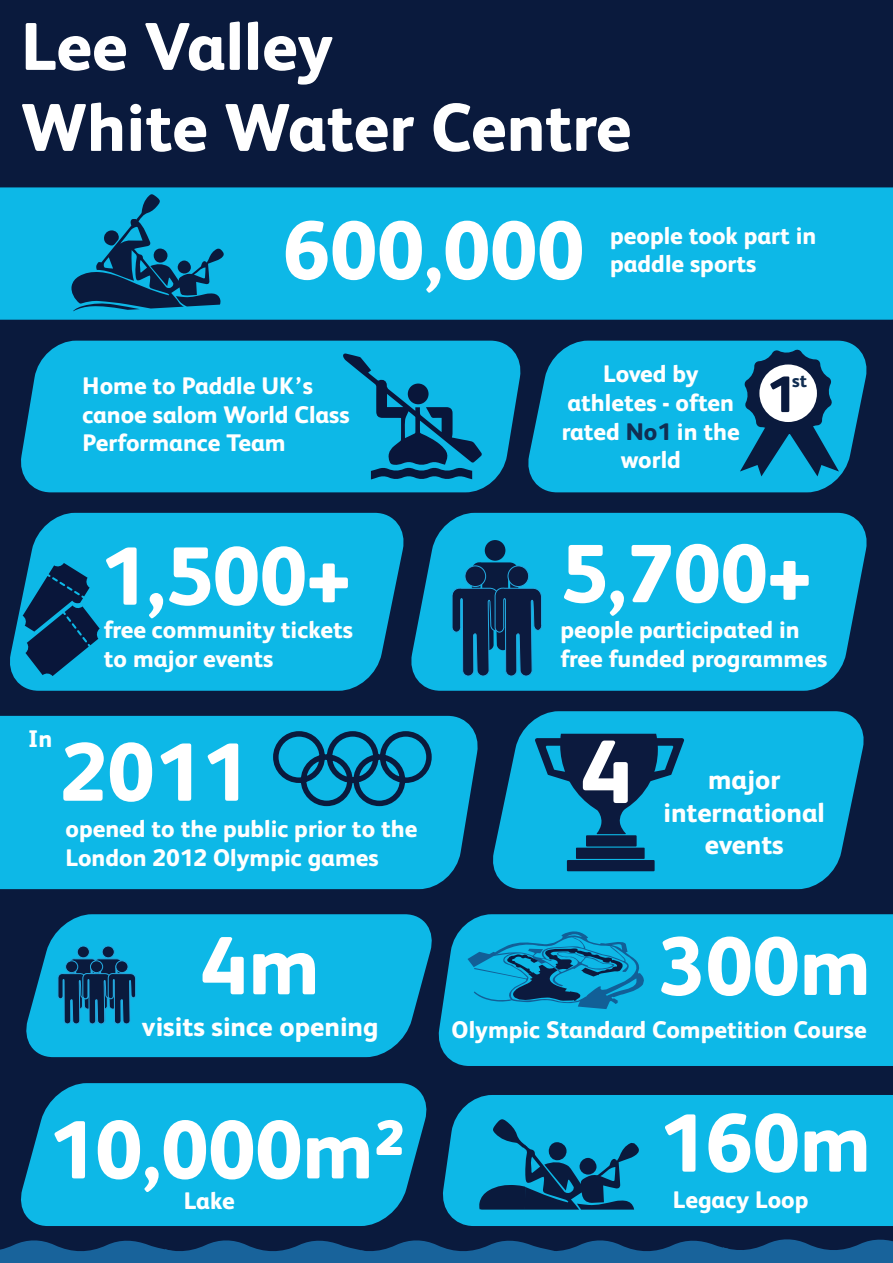
<style>
.page{position:relative;width:893px;height:1263px;background:#0a1a3d}
.page>*{position:absolute;margin:0;border:0;box-sizing:border-box;transform-origin:0 0}
.t1{font:800 90px "FS Albert";color:#fff}
.t2{font:800 82.5px "FS Albert";color:#fff}
.t3{font:800 67.5px/81px "FS Albert";color:#fff}
.t4{font:800 51.3px "FS Albert";color:#0a1a3d}
.t5{font:800 27px/32.4px "FS Albert";color:#fff;text-align:center}
.t6{font:800 24px/28.8px "FS Albert";color:#fff}
.t7{font:800 18px "FS Albert";color:#112e52}
.s1{color:#112e52}
</style>
<div class="page">
<svg style="left:21px;top:1083px;width:406px;height:143px;background:#0cabd9"></svg>
<div style="left:443px;top:1095px;width:450px;height:131px;background:#0db8e7"></div>
<div style="left:415px;top:513px;width:452px;height:178px;background:#0db8e7"></div>
<div style="left:10px;top:513px;width:359px;height:178px;background:#0db8e7"></div>
<div style="left:0;top:716px;width:478px;height:173px;background:#0db8e7"></div>
<svg style="left:493px;top:711px;width:371px;height:178px;background:#0ca6d3"></svg>
<div style="left:21px;top:341px;width:322px;height:151px;background:#0db8e7"></div>
<div style="left:543px;top:341px;width:324px;height:151px;background:#0db8e7"></div>
<svg style="left:26px;top:914px;width:406px;height:143px;background:#0caad8"></svg>
<div style="left:0;top:187px;width:893px;height:133px;background:#0db8e7"></div>
<svg style="left:0;top:1239px;width:893px;height:24px"></svg>
<div style="left:438px;top:914px;width:455px;height:152px;background:#0db8e7"></div>
<svg style="left:740px;top:349px;width:99px;height:127px"></svg>
<svg style="left:270px;top:728px;width:164px;height:81px"></svg>
<div style="left:77px;top:946px;width:12px;height:12px;background:#0a1a3d;border-radius:50%"></div>
<div style="left:77px;top:946px;width:13px;height:12px;border:1px solid #24aae1;border-radius:50%"></div>
<div style="left:102px;top:946px;width:12px;height:12px;background:#0a1a3d;border-radius:50%"></div>
<div style="left:102px;top:946px;width:13px;height:12px;border:1px solid #24aae1;border-radius:50%"></div>
<svg style="left:57px;top:958px;width:79px;height:66px"></svg>
<svg style="left:467px;top:930px;width:179px;height:79px;background:#0d94c2"></svg>
<svg style="left:479px;top:1115px;width:160px;height:97px"></svg>
<svg style="left:23px;top:563px;width:77px;height:113px"></svg>
<svg style="left:535px;top:734px;width:149px;height:100px"></svg>
<div style="left:586px;top:835px;width:51px;height:11px;background:#0c1a3e"></div>
<div style="left:576px;top:848px;width:69px;height:11px;background:#0c1a3e"></div>
<div style="left:567px;top:860px;width:88px;height:11px;background:#0c1a3e"></div>
<svg style="left:343px;top:187px;width:200px;height:490px"></svg>
<div style="left:408px;top:384px;width:21px;height:20px;background:#09163a;border-radius:50%"></div>
<svg style="left:70px;top:194px;width:155px;height:117px"></svg>
<svg style="left:153px;top:248px;width:15px;height:15px"></svg>
<div style="left:177px;top:260px;width:14px;height:14px;background:#0a1a3d;border-radius:50%"></div>
<h3 class="t3" style="left:21px;top:3px;width:612px">Lee Valley<br>White Water Centre</h3>
<h2 class="t2" style="left:283px;top:191px;width:303px">600,000</h2>
<p class="t6" style="left:610px;top:220px;width:208px">people took part in paddle sports</p>
<p class="t6" style="left:562px;top:358px;width:179px;text-align:center">Loved by athletes - often rated <span class="s1">No1</span> in the world</p>
<p class="t6" style="left:83px;top:370px;width:269px">Home to Paddle UK’s canoe salom World Class<br>Performance Team</p>
<h3 class="t4" style="left:766px;top:357px;width:31px">1</h3>
<p class="t7" style="left:792px;top:367px;width:16px">st</p>
<h2 class="t2" style="left:100px;top:516px;width:253px">1,500+</h2>
<p class="t6" style="left:104px;top:614px;width:251px">free community tickets to major events</p>
<p class="t6" style="left:28px;top:723px;width:26px">In</p>
<h2 class="t2" style="left:60px;top:712px;width:190px">2011</h2>
<p class="t6" style="left:66px;top:813px;width:353px">opened to the public prior to the<br>London 2012 Olympic games</p>
<h2 class="t2" style="left:201px;top:906px;width:120px">4m</h2>
<p class="t5" style="left:142px;top:1009px;width:238px">visits since opening</p>
<h2 class="t2" style="left:560px;top:514px;width:253px">5,700+</h2>
<p class="t6" style="left:560px;top:614px;width:268px">people participated in free funded programmes</p>
<h1 class="t1" style="left:581px;top:707px;width:53px">4</h1>
<p class="t5" style="left:664px;top:763px;width:163px">major international events</p>
<h2 class="t2" style="left:658px;top:907px;width:214px">300m</h2>
<p class="t6" style="left:452px;top:1014px;width:417px">Olympic Standard Competition Course</p>
<h2 class="t2" style="left:48px;top:1090px;width:358px">10,000m²</h2>
<h2 class="t2" style="left:658px;top:1083px;width:214px">160m</h2>
<p class="t6" style="left:673px;top:1184px;width:137px">Legacy Loop</p>
<p class="t6" style="left:184px;top:1185px;width:53px">Lake</p>
</div>
